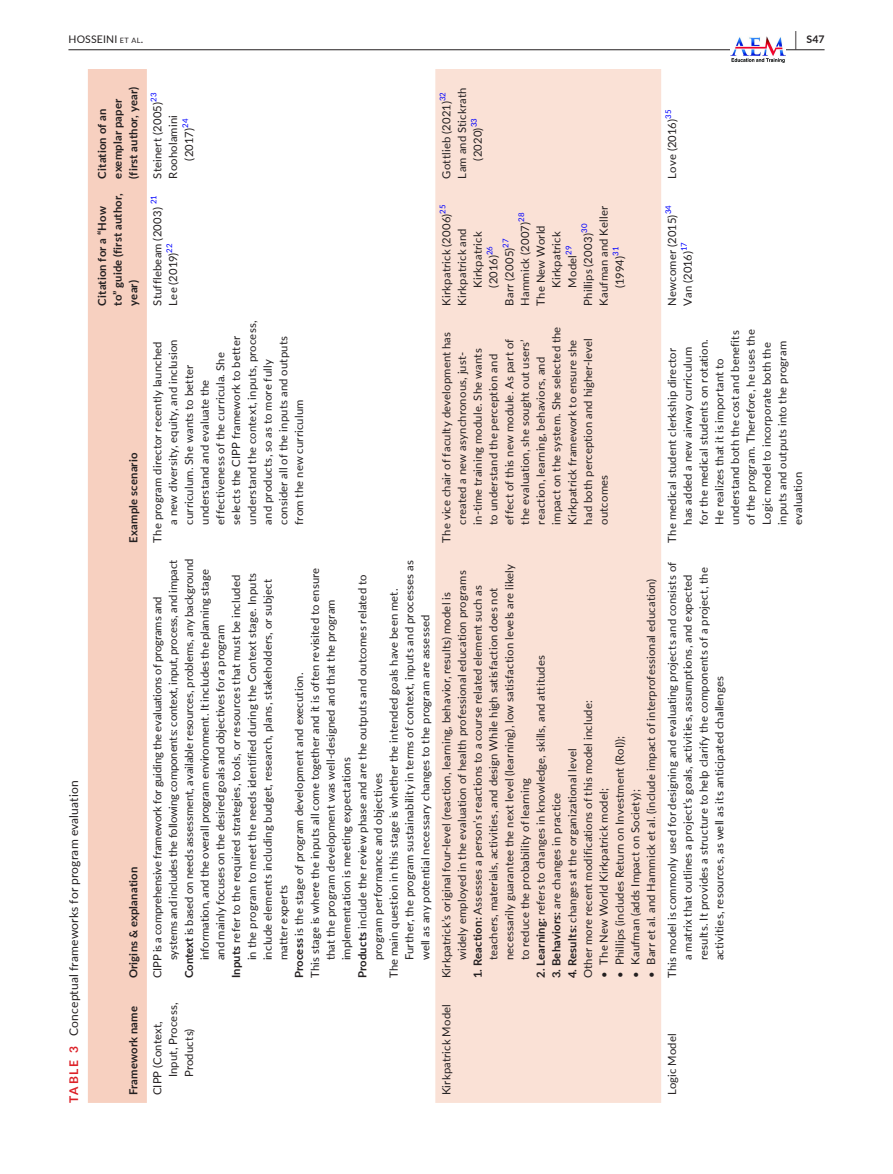
<style>
.page{position:relative;width:893px;height:1174px;background:#fff}
.page>*{position:absolute;margin:0;border:0;box-sizing:border-box;transform-origin:0 0}
.t1{font:12px "Lato";letter-spacing:.015em;color:#231f20}
.t2{font:11.25px/15.8px "Lato";letter-spacing:.015em;color:#231f20}
.t3{font:11.25px "Lato";letter-spacing:-.01em;color:#231f20}
.t4{font:700 11.25px/15.8px "Lato";letter-spacing:.02em;color:#231f20}
.t5{font:10.5px "Lato";letter-spacing:.015em;color:#231f20}
.t6{font:700 10.5px "Lato";color:#231f20}
.t7{font:7.8px "Lato";letter-spacing:.01em;color:#00f}
.s1{font-size:7.35px}
.s2{font-size:19.5px}
.s3{font-weight:700;color:#dc2027}
.s4{font-weight:700}
</style>
<div class="page">
<hr style="left:68px;top:49px;width:756px;height:1px;background:#231f20">
<img style="left:730px;top:37px;width:55px;height:25px">
<div style="left:88px;top:69px;width:59px;height:1033px;background:#f7d0c0"></div>
<div style="left:435px;top:69px;width:226px;height:1033px;background:#fae1d6"></div>
<p class="t5" style="left:68px;top:31px;width:76px">HOSSEINI <span class="s1">et al</span>.</p>
<p class="t6" style="left:795px;top:31px;width:31px"><span class="s2">|</span> S47</p>
<p class="t1" style="left:65px;top:1102px;width:324px;rotate:-90deg"><span class="s3">TABLE 3</span> Conceptual frameworks for program evaluation</p>
<p class="t4" style="left:94px;top:178px;width:93px;rotate:-90deg">Citation of an exemplar paper (first author, year)</p>
<p class="t4" style="left:94px;top:305px;width:113px;rotate:-90deg">Citation for a “How to” guide (first author, year)</p>
<p class="t4" style="left:125px;top:542px;width:92px;rotate:-90deg">Example scenario</p>
<p class="t4" style="left:125px;top:978px;width:113px;rotate:-90deg">Origins &amp; explanation</p>
<p class="t4" style="left:125px;top:1095px;width:91px;rotate:-90deg">Framework name</p>
<p class="t7" style="left:148px;top:102px;width:11px;rotate:-90deg">23</p>
<p class="t2" style="left:149px;top:179px;width:78px;rotate:-90deg">Steinert (2005)</p>
<p class="t2" style="left:165px;top:179px;width:65px;text-align:center;rotate:-90deg">Rooholamini (2017)</p>
<p class="t7" style="left:180px;top:128px;width:11px;rotate:-90deg">24</p>
<p class="t2" style="left:149px;top:305px;width:112px;rotate:-90deg">Stufflebeam (2003) <sup>21<br></sup>Lee (2019)</p>
<p class="t7" style="left:164px;top:252px;width:11px;rotate:-90deg">22</p>
<p class="t2" style="left:149px;top:524px;width:205px;text-indent:-18px;rotate:-90deg">The program director recently launched<br>a new diversity, equity, and inclusion curriculum. She wants to better understand and evaluate the effectiveness of the curricula. She selects the CIPP framework to better understand the context, inputs, process, and products, so as to more fully consider all of the inputs and outputs from the new curriculum</p>
<p class="t3" style="left:165px;top:960px;width:402px;rotate:-90deg">systems and includes the following components: context, input, process, and impact</p>
<p class="t2" style="left:181px;top:978px;width:421px;rotate:-90deg"><span class="s4">Context</span> is based on needs assessment, available resources, problems, any background</p>
<p class="t2" style="left:196px;top:960px;width:392px;rotate:-90deg">information, and the overall program environment. It includes the planning stage</p>
<p class="t2" style="left:401px;top:960px;width:401px;rotate:-90deg">Further, the program sustainability in terms of context, inputs and processes as</p>
<p class="t2" style="left:307px;top:978px;width:412px;rotate:-90deg">This stage is where the inputs all come together and it is often revisited to ensure</p>
<p class="t2" style="left:228px;top:978px;width:405px;rotate:-90deg"><span class="s4">Inputs</span> refer to the required strategies, tools, or resources that must be included</p>
<p class="t2" style="left:244px;top:960px;width:389px;rotate:-90deg">in the program to meet the needs identified during the Context stage. Inputs</p>
<p class="t2" style="left:259px;top:960px;width:383px;rotate:-90deg">include elements including budget, research, plans, stakeholders, or subject</p>
<p class="t2" style="left:354px;top:978px;width:405px;rotate:-90deg"><span class="s4">Products</span> include the review phase and are the outputs and outcomes related to</p>
<p class="t2" style="left:385px;top:978px;width:391px;rotate:-90deg">The main question in this stage is whether the intended goals have been met.</p>
<p class="t3" style="left:149px;top:978px;width:383px;rotate:-90deg">CIPP is a comprehensive framework for guiding the evaluations of programs and</p>
<p class="t2" style="left:322px;top:960px;width:362px;rotate:-90deg">that the program development was well-designed and that the program</p>
<p class="t2" style="left:417px;top:960px;width:347px;rotate:-90deg">well as any potential necessary changes to the program are assessed</p>
<p class="t2" style="left:212px;top:960px;width:337px;rotate:-90deg">and mainly focuses on the desired goals and objectives for a program</p>
<p class="t2" style="left:291px;top:978px;width:307px;rotate:-90deg"><span class="s4">Process</span> is the stage of program development and execution.</p>
<p class="t2" style="left:338px;top:960px;width:204px;rotate:-90deg">implementation is meeting expectations</p>
<p class="t2" style="left:370px;top:960px;width:189px;rotate:-90deg">program performance and objectives</p>
<p class="t2" style="left:275px;top:960px;width:77px;rotate:-90deg">matter experts</p>
<p class="t7" style="left:437px;top:101px;width:11px;rotate:-90deg">32</p>
<p class="t2" style="left:454px;top:161px;width:75px;text-indent:-18px;rotate:-90deg">Lam and Stickrath (2020)</p>
<p class="t2" style="left:438px;top:179px;width:79px;rotate:-90deg">Gottlieb (2021)</p>
<p class="t7" style="left:468px;top:127px;width:11px;rotate:-90deg">33</p>
<p class="t2" style="left:438px;top:305px;width:103px;rotate:-90deg">Kirkpatrick (2006)<sup>25</sup></p>
<p class="t2" style="left:595px;top:287px;width:83px;text-indent:-18px;rotate:-90deg">Kaufman and Keller (1994)</p>
<p class="t7" style="left:516px;top:222px;width:11px;rotate:-90deg">28</p>
<p class="t2" style="left:517px;top:305px;width:85px;rotate:-90deg">Hammick (2007)</p>
<p class="t7" style="left:579px;top:233px;width:11px;rotate:-90deg">30</p>
<p class="t2" style="left:532px;top:287px;width:64px;text-indent:-18px;rotate:-90deg">The New World<br>Kirkpatrick<br>Model</p>
<p class="t2" style="left:454px;top:305px;width:79px;rotate:-90deg">Kirkpatrick and</p>
<p class="t2" style="left:469px;top:287px;width:57px;rotate:-90deg">Kirkpatrick</p>
<p class="t2" style="left:580px;top:305px;width:74px;rotate:-90deg">Phillips (2003)</p>
<p class="t7" style="left:500px;top:248px;width:11px;rotate:-90deg">27</p>
<p class="t7" style="left:563px;top:255px;width:11px;rotate:-90deg">29</p>
<p class="t7" style="left:484px;top:255px;width:11px;rotate:-90deg">26</p>
<p class="t2" style="left:501px;top:305px;width:59px;rotate:-90deg">Barr (2005)</p>
<p class="t7" style="left:610px;top:256px;width:11px;rotate:-90deg">31</p>
<p class="t2" style="left:485px;top:287px;width:34px;rotate:-90deg">(2016)</p>
<p class="t2" style="left:438px;top:524px;width:200px;text-indent:-18px;rotate:-90deg">The vice chair of faculty development has created a new asynchronous, just&shy;in-time training module. She wants<br>to understand the perception and effect of this new module. As part of the evaluation, she sought out users’ reaction, learning, behaviors, and impact on the system. She selected the Kirkpatrick framework to ensure she had both perception and higher-level outcomes</p>
<p class="t2" style="left:438px;top:960px;width:391px;text-indent:-18px;rotate:-90deg">Kirkpatrick’s original four-level (reaction, learning, behavior, results) model is widely employed in the evaluation of health professional education programs</p>
<p class="t2" style="left:469px;top:960px;width:398px;text-indent:-18px;rotate:-90deg"><span class="s4">1. Reaction:</span> Assesses a person’s reactions to a course related element such as teachers, materials, activities, and design While high satisfaction does not necessarily guarantee the next level (learning), low satisfaction levels are likely to reduce the probability of learning</p>
<p class="t2" style="left:643px;top:978px;width:401px;rotate:-90deg">• Barr et al. and Hammick et al. (include impact of interprofessional education)</p>
<p class="t2" style="left:532px;top:978px;width:325px;rotate:-90deg"><span class="s4">2. Learning:</span> refers to changes in knowledge, skills, and attitudes</p>
<p class="t2" style="left:564px;top:978px;width:279px;rotate:-90deg"><span class="s4">4. Results:</span> changes at the organizational level<br>Other more recent modifications of this model include:</p>
<p class="t2" style="left:611px;top:978px;width:244px;rotate:-90deg">• Phillips (includes Return on Investment (RoI));</p>
<p class="t2" style="left:595px;top:978px;width:191px;rotate:-90deg">• The New World Kirkpatrick model;</p>
<p class="t2" style="left:627px;top:978px;width:190px;rotate:-90deg">• Kaufman (adds Impact on Society);</p>
<p class="t2" style="left:548px;top:978px;width:187px;rotate:-90deg"><span class="s4">3. Behaviors:</span> are changes in practice</p>
<p class="t7" style="left:663px;top:119px;width:11px;rotate:-90deg">35</p>
<p class="t2" style="left:664px;top:179px;width:61px;rotate:-90deg">Love (2016)</p>
<p class="t7" style="left:663px;top:214px;width:11px;rotate:-90deg">34</p>
<p class="t2" style="left:664px;top:305px;width:92px;rotate:-90deg">Newcomer (2015)</p>
<p class="t7" style="left:678px;top:251px;width:11px;rotate:-90deg">17</p>
<p class="t2" style="left:679px;top:305px;width:56px;rotate:-90deg">Van (2016)</p>
<p class="t2" style="left:664px;top:524px;width:197px;text-indent:-18px;rotate:-90deg">The medical student clerkship director has added a new airway curriculum<br>for the medical students on rotation.<br>He realizes that it is important to understand both the cost and benefits of the program. Therefore, he uses the Logic model to incorporate both the inputs and outputs into the program evaluation</p>
<p class="t2" style="left:664px;top:960px;width:400px;text-indent:-18px;rotate:-90deg">This model is commonly used for designing and evaluating projects and consists of a matrix that outlines a project’s goals, activities, assumptions, and expected results. It provides a structure to help clarify the components of a project, the activities, resources, as well as its anticipated challenges</p>
<p class="t2" style="left:149px;top:1077px;width:76px;text-indent:-18px;rotate:-90deg">CIPP (Context,<br>Input, Process,<br>Products)</p>
<p class="t2" style="left:438px;top:1095px;width:93px;rotate:-90deg">Kirkpatrick Model</p>
<p class="t2" style="left:664px;top:1095px;width:64px;rotate:-90deg">Logic Model</p>
</div>
